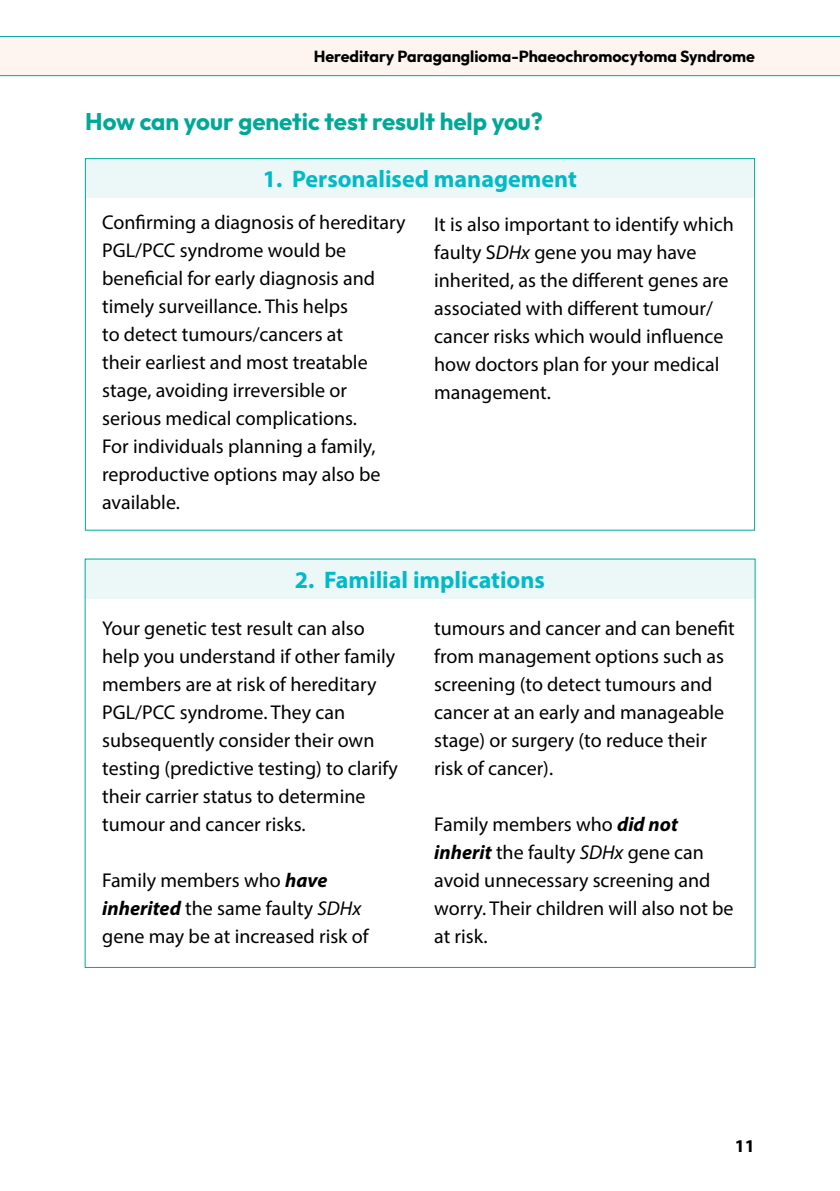
<style>
.page{position:relative;width:840px;height:1191px;background:#fff}
.page>*{position:absolute;margin:0;border:0;box-sizing:border-box;transform-origin:0 0}
.t1{font:700 24px "Myriad Pro";color:#00bac8}
.t2{font:100 24px "Outfit";color:#00a898}
.t3{font:20px/28px "Myriad Pro";color:#000}
.t4{font:700 18px "Myriad Pro";color:#000}
.t5{font:100 16px "Outfit";color:#000}
.s1{font-style:italic}
.s2{font-weight:700;font-style:italic}
</style>
<div class="page">
<div style="left:0;top:36px;width:839px;height:40px;background:#fef4f0"></div>
<div style="left:85px;top:158px;width:669px;height:40px;background:#ecf7f8"></div>
<div style="left:85px;top:559px;width:669px;height:39px;background:#ecf7f8"></div>
<p class="t5" style="left:313px;top:47px;width:442px">Hereditary Paraganglioma-Phaeochromocytoma Syndrome</p>
<p class="t2" style="left:85px;top:108px;width:459px">How can your genetic test result help you?</p>
<p class="t1" style="left:263px;top:163px;width:315px">1. Personalised management</p>
<p class="t3" style="left:434px;top:210px;width:301px">It is also important to identify which faulty S<span class="s1">DHx</span> gene you may have inherited, as the different genes are associated with different tumour/ cancer risks which would influence how doctors plan for your medical management.</p>
<p class="t3" style="left:102px;top:208px;width:305px">Confirming a diagnosis of hereditary<br>PGL/PCC syndrome would be beneficial for early diagnosis and timely surveillance. This helps<br>to detect tumours/cancers at<br>their earliest and most treatable stage, avoiding irreversible or serious medical complications.<br>For individuals planning a family, reproductive options may also be available.</p>
<p class="t1" style="left:294px;top:564px;width:252px">2. Familial implications</p>
<p class="t3" style="left:102px;top:614px;width:297px">Your genetic test result can also help you understand if other family members are at risk of hereditary<br>PGL/PCC syndrome. They can subsequently consider their own testing (predictive testing) to clarify their carrier status to determine tumour and cancer risks.</p>
<p class="t3" style="left:434px;top:614px;width:302px">tumours and cancer and can benefit from management options such as screening (to detect tumours and cancer at an early and manageable stage) or surgery (to reduce their risk of cancer).</p>
<p class="t3" style="left:434px;top:810px;width:301px">Family members who <span class="s2">did not inherit</span> the faulty <span class="s1">SDHx</span> gene can avoid unnecessary screening and worry. Their children will also not be at risk.</p>
<p class="t3" style="left:102px;top:866px;width:268px">Family members who <span class="s2">have inherited</span> the same faulty <span class="s1">SDHx </span>gene may be at increased risk of</p>
<p class="t4" style="left:734px;top:1134px;width:21px">11</p>
</div>
